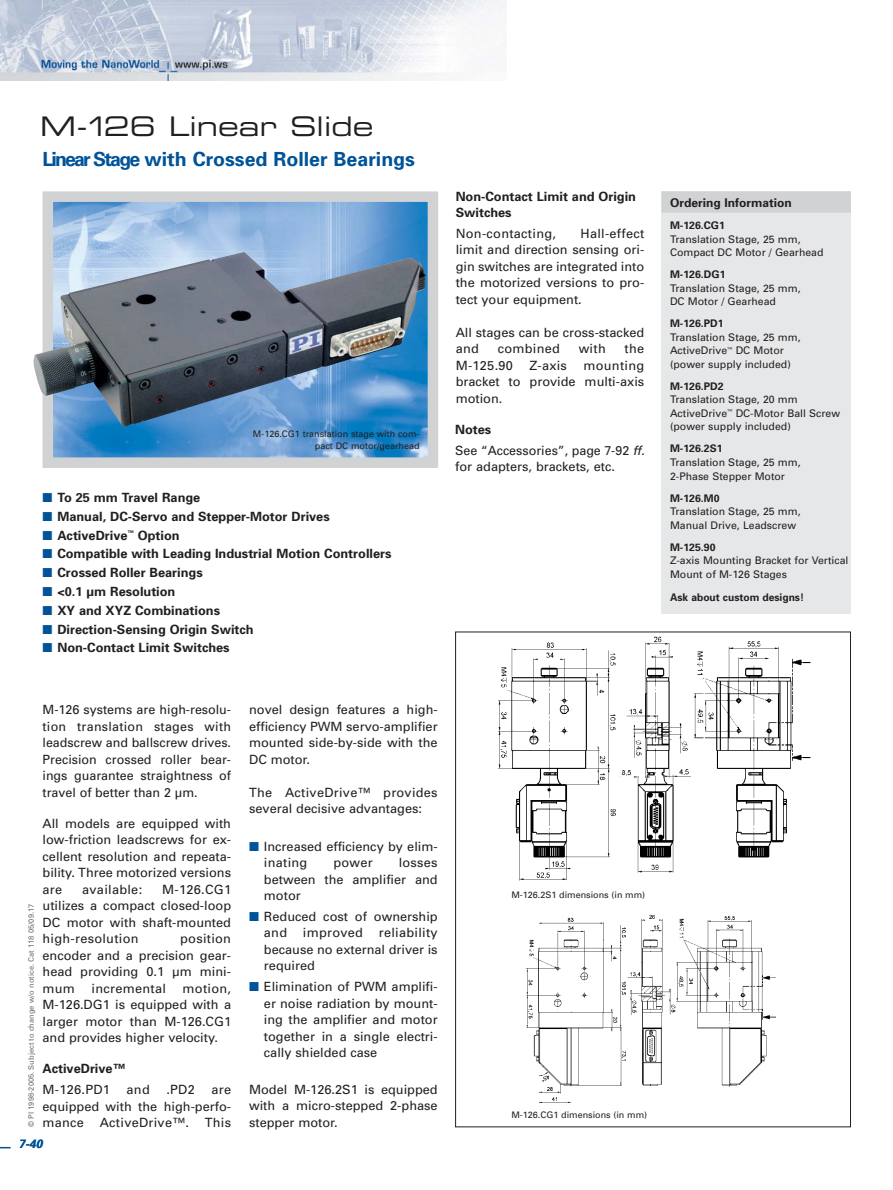
<style>
.page{position:relative;width:893px;height:1190px;background:#fff}
.page>*{position:absolute;margin:0;border:0;box-sizing:border-box;transform-origin:0 0}
.t1{font:27px "Eurostile Extended Two";color:#231f20}
.t2{font:700 19.5px "Univers";color:#005399}
.t3{font:12.75px/16.5px "Univers";color:#231f20;text-align:justify}
.t4{font:700 12.75px/16.5px "Univers";color:#231f20}
.t5{font:12.75px "Univers";letter-spacing:.02em;color:#231f20}
.t6{font:700 12px "Univers";color:#231f20}
.t7{font:italic 700 12px "Univers";color:#005399}
.t8{font:10.5px/13.5px "Univers";color:#231f20}
.t9{font:700 10.5px "Univers";color:#231f20}
.t10{font:9px/12px "Univers";color:#231f20;text-align:right}
.t11{font:7.5px "Univers";color:#6c6e70}
.s1{font-family:"European Pi Three";font-weight:400;font-size:15px;color:#005399}
.s2{font-weight:700}
.s3{font-style:italic}
.s4{font-family:"European Pi Three";font-size:15px;color:#005399}
</style>
<div class="page">
<svg style="left:0;top:1146px;width:11px;height:2px"></svg>
<img style="left:0;top:0;width:506px;height:81px">
<img style="left:54px;top:202px;width:373px;height:255px">
<div style="left:43px;top:191px;width:395px;height:277px;border:10px solid #d1d2d4"></div>
<img style="left:33px;top:252px;width:393px;height:175px">
<div style="left:661px;top:191px;width:189px;height:423px;background:#e6e7e8"></div>
<div style="left:661px;top:191px;width:189px;height:11px;background:#d1d2d4"></div>
<div style="left:661px;top:202px;width:189px;height:11px;background:#d1d2d4"></div>
<img style="left:493px;top:632px;width:319px;height:249px">
<img style="left:526px;top:914px;width:249px;height:189px">
<h1 class="t1" style="left:40px;top:117px;width:334px">M-126 Linear Slide</h1>
<h2 class="t2" style="left:42px;top:148px;width:374px">Linear Stage with Crossed Roller Bearings</h2>
<p class="t10" style="left:253px;top:428px;width:168px">M-126.CG1 translation stage with com&shy;pact DC motor/gearhead</p>
<p class="t4" style="left:43px;top:490px;width:159px"><span class="s1">-</span> To 25 mm Travel Range</p>
<p class="t4" style="left:43px;top:509px;width:289px"><span class="s1">-</span> Manual, DC-Servo and Stepper-Motor Drives</p>
<p class="t4" style="left:43px;top:528px;width:139px"><span class="s1">-</span> ActiveDrive<sup>™</sup> Option</p>
<p class="t4" style="left:43px;top:547px;width:350px"><span class="s1">-</span> Compatible with Leading Industrial Motion Controllers</p>
<p class="t4" style="left:43px;top:565px;width:162px"><span class="s1">-</span> Crossed Roller Bearings</p>
<p class="t4" style="left:43px;top:584px;width:134px"><span class="s1">-</span> &lt;0.1 µm Resolution</p>
<p class="t4" style="left:43px;top:603px;width:179px"><span class="s1">-</span> XY and XYZ Combinations</p>
<p class="t4" style="left:43px;top:622px;width:213px"><span class="s1">-</span> Direction-Sensing Origin Switch</p>
<p class="t4" style="left:43px;top:640px;width:189px"><span class="s1">-</span> Non-Contact Limit Switches</p>
<p class="t4" style="left:455px;top:189px;width:182px">Non-Contact Limit and Origin<br>Switches</p>
<p class="t5" style="left:455px;top:229px;width:102px">Non-contacting,</p>
<p class="t3" style="left:455px;top:226px;width:190px;text-indent:125px">Hall-effect limit and direction sensing ori&shy;gin switches are integrated into the motorized versions to pro&shy;tect your equipment.</p>
<p class="t3" style="left:455px;top:325px;width:190px">All stages can be cross-stacked and</p>
<p class="t5" style="left:497px;top:344px;width:64px">combined</p>
<p class="t3" style="left:578px;top:342px;width:29px">with</p>
<p class="t3" style="left:624px;top:342px;width:21px">the</p>
<p class="t3" style="left:455px;top:358px;width:59px">M-125.90</p>
<p class="t3" style="left:529px;top:358px;width:39px">Z-axis</p>
<p class="t3" style="left:455px;top:358px;width:190px;text-indent:128px">mounting bracket to provide multi-axis motion.</p>
<p class="t3" style="left:455px;top:420px;width:191px;line-height:20.7px"><span class="s2">Notes<br></span>See “Accessories”, page 7-92 <span class="s3">ff.</span></p>
<p class="t3" style="left:455px;top:459px;width:161px">for adapters, brackets, etc.</p>
<p class="t3" style="left:43px;top:702px;width:190px">M-126 systems are high-resolu&shy;tion translation stages with leadscrew and ballscrew drives.<br>Precision crossed roller bear&shy;ings guarantee straightness of travel of better than 2 µm.</p>
<p class="t3" style="left:43px;top:816px;width:190px">All models are equipped with low-friction leadscrews for ex&shy;cellent resolution and repeata&shy;bility. Three motorized versions are</p>
<p class="t3" style="left:43px;top:882px;width:190px;text-indent:120px">M-126.CG1 utilizes a compact closed-loop DC motor with shaft-mounted high-resolution</p>
<p class="t5" style="left:82px;top:884px;width:61px">available:</p>
<p class="t11" style="left:28px;top:1127px;width:225px;rotate:-90deg">© PI 1998-2005. Subject to change w/o notice. Cat 118 05/09.17</p>
<p class="t3" style="left:43px;top:931px;width:190px;text-indent:138px">position encoder and a precision gear&shy;head providing 0.1 µm mini&shy;mum</p>
<p class="t3" style="left:43px;top:981px;width:190px;text-indent:140px">motion, M-126.DG1 is equipped with a larger motor than M-126.CG1 and provides higher velocity.</p>
<p class="t4" style="left:43px;top:1061px;width:84px">ActiveDrive™</p>
<p class="t3" style="left:43px;top:1082px;width:69px">M-126.PD1</p>
<p class="t3" style="left:126px;top:1082px;width:25px">and</p>
<p class="t3" style="left:166px;top:1082px;width:30px">.PD2</p>
<p class="t5" style="left:92px;top:983px;width:76px">incremental</p>
<p class="t3" style="left:43px;top:1082px;width:190px;text-indent:169px">are equipped with the high-perfo&shy;mance ActiveDrive™. This</p>
<p class="t7" style="left:18px;top:1139px;width:26px">7-40</p>
<p class="t3" style="left:249px;top:702px;width:190px">novel design features a high&shy;efficiency PWM servo-amplifier mounted side-by-side with the DC motor.</p>
<p class="t3" style="left:249px;top:785px;width:190px">The ActiveDrive™ provides several decisive advantages:</p>
<p class="t3" style="left:264px;top:839px;width:175px;text-indent:-15px"><span class="s4">-</span> Increased efficiency by elim&shy;inating</p>
<p class="t3" style="left:264px;top:855px;width:175px;text-indent:135px">losses between the amplifier and motor</p>
<p class="t3" style="left:264px;top:909px;width:175px;text-indent:-15px"><span class="s4">-</span> Reduced cost of ownership and improved reliability because no external driver is required</p>
<p class="t3" style="left:264px;top:979px;width:175px;text-indent:-15px"><span class="s4">-</span> Elimination of PWM amplifi&shy;er noise radiation by mount&shy;ing the amplifier and motor together in a single electri&shy;cally shielded case</p>
<p class="t3" style="left:249px;top:1082px;width:190px">Model M-126.2S1 is equipped with a micro-stepped 2-phase stepper motor.</p>
<p class="t3" style="left:333px;top:855px;width:41px">power</p>
<p class="t10" style="left:511px;top:889px;width:135px">M-126.2S1 dimensions (in mm)</p>
<p class="t10" style="left:511px;top:1109px;width:137px">M-126.CG1 dimensions (in mm)</p>
<p class="t6" style="left:670px;top:199px;width:123px">Ordering Information</p>
<p class="t9" style="left:670px;top:222px;width:56px">M-126.CG1</p>
<p class="t8" style="left:670px;top:233px;width:155px">Translation Stage, 25 mm,<br>Compact DC Motor / Gearhead</p>
<p class="t9" style="left:670px;top:271px;width:57px">M-126.DG1</p>
<p class="t8" style="left:670px;top:282px;width:132px">Translation Stage, 25 mm,<br>DC Motor / Gearhead</p>
<p class="t9" style="left:670px;top:320px;width:55px">M-126.PD1</p>
<p class="t8" style="left:670px;top:331px;width:132px">Translation Stage, 25 mm,<br>ActiveDrive<sup>™</sup> DC Motor (power supply included)</p>
<p class="t9" style="left:670px;top:382px;width:55px">M-126.PD2</p>
<p class="t8" style="left:670px;top:394px;width:172px">Translation Stage, 20 mm<br>ActiveDrive<sup>™</sup> DC-Motor Ball Screw (power supply included)</p>
<p class="t9" style="left:670px;top:445px;width:54px">M-126.2S1</p>
<p class="t8" style="left:670px;top:456px;width:132px">Translation Stage, 25 mm,<br>2-Phase Stepper Motor</p>
<p class="t9" style="left:670px;top:494px;width:51px">M-126.M0</p>
<p class="t8" style="left:670px;top:505px;width:132px">Translation Stage, 25 mm,<br>Manual Drive, Leadscrew</p>
<p class="t9" style="left:670px;top:543px;width:47px">M-125.90</p>
<p class="t8" style="left:670px;top:554px;width:180px">Z-axis Mounting Bracket for Vertical<br>Mount of M-126 Stages</p>
<p class="t9" style="left:670px;top:593px;width:135px">Ask about custom designs!</p>
</div>
